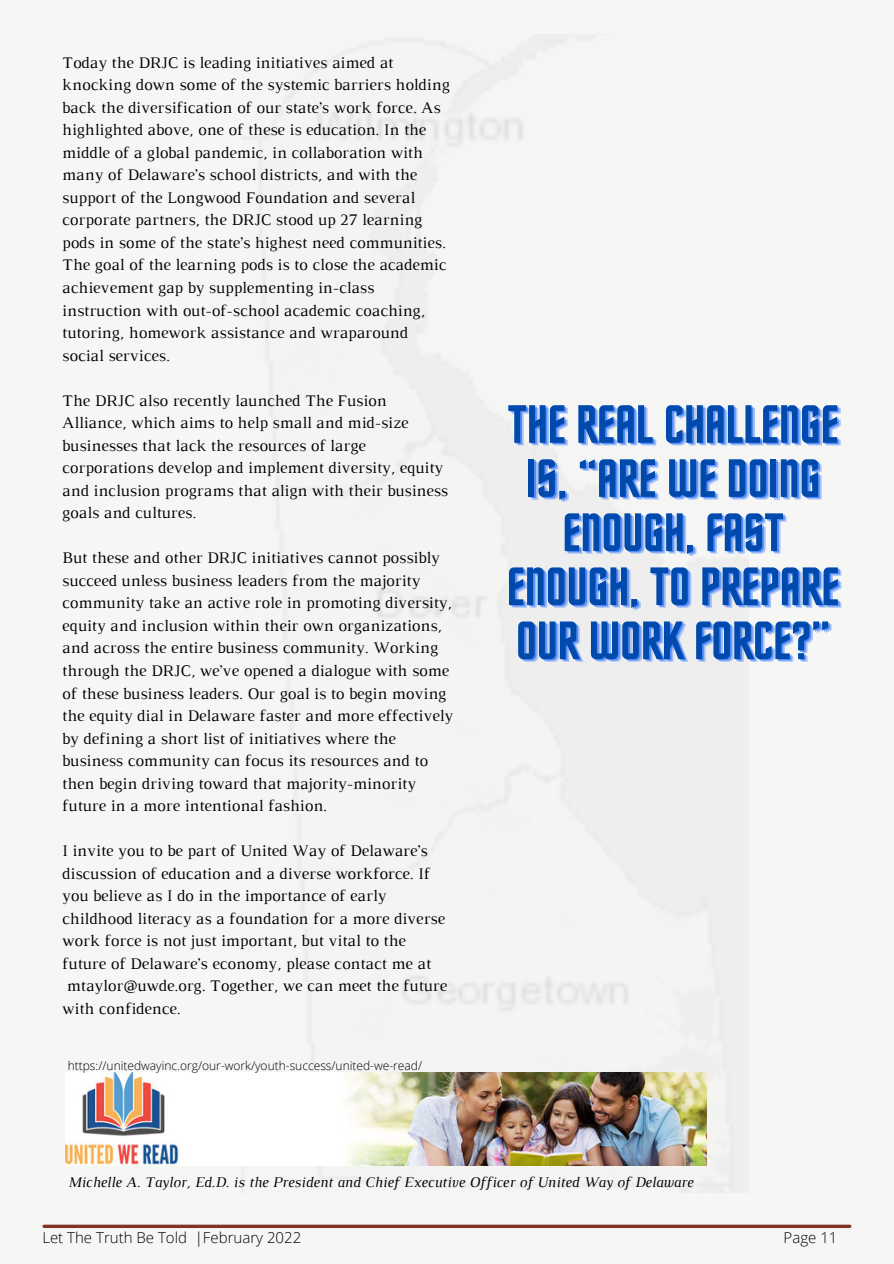
<style>
.page{position:relative;width:894px;height:1264px;background:#fff}
.page>*{position:absolute;margin:0;border:0;box-sizing:border-box;transform-origin:0 0}
.t1{font:54px/54px "Horta";color:#004aad;text-align:center}
.t2{font:16.5px/22.5px "Luthier";color:#000}
.t3{font:italic 15px "Luthier";color:#000}
.t4{font:300 15px "Open Sans";color:#000}
.t5{font:300 12px "Open Sans";color:#000}
</style>
<div class="page">
<div style="left:0;top:0;width:893px;height:1263px;background:#f6f6f4"></div>
<hr style="left:44px;top:1224px;width:805px;height:3px;background:#813423">
<img style="left:241px;top:38px;width:504px;height:1154px">
<img style="left:65px;top:1072px;width:641px;height:92px">
<p class="t2" style="left:62px;top:52px;width:389px">Today the DRJC is leading initiatives aimed at knocking down some of the systemic barriers holding back the diversification of our state’s work force. As highlighted above, one of these is education. In the middle of a global pandemic, in collaboration with many of Delaware’s school districts, and with the support of the Longwood Foundation and several corporate partners, the DRJC stood up 27 learning pods in some of the state’s highest need communities.<br>The goal of the learning pods is to close the academic achievement gap by supplementing in-class instruction with out-of-school academic coaching, tutoring, homework assistance and wraparound social services.</p>
<p class="t2" style="left:62px;top:390px;width:387px">The DRJC also recently launched The Fusion Alliance, which aims to help small and mid-size businesses that lack the resources of large corporations develop and implement diversity, equity and inclusion programs that align with their business goals and cultures.</p>
<p class="t2" style="left:62px;top:548px;width:392px">But these and other DRJC initiatives cannot possibly succeed unless business leaders from the majority community take an active role in promoting diversity, equity and inclusion within their own organizations, and across the entire business community. Working through the DRJC, we’ve opened a dialogue with some of these business leaders. Our goal is to begin moving the equity dial in Delaware faster and more effectively by defining a short list of initiatives where the business community can focus its resources and to then begin driving toward that majority-minority future in a more intentional fashion.</p>
<p class="t2" style="left:62px;top:840px;width:386px">I invite you to be part of United Way of Delaware’s discussion of education and a diverse workforce. If you believe as I do in the importance of early childhood literacy as a foundation for a more diverse work force is not just important, but vital to the future of Delaware’s economy, please contact me at mtaylor@uwde.org. Together, we can meet the future with confidence.</p>
<p class="t5" style="left:68px;top:1057px;width:356px">https://unitedwayinc.org/our-work/youth-success/united-we-read/</p>
<p class="t1" style="left:506px;top:402px;width:334px">THE REAL CHALLENGE<br>IS, “ARE WE DOING<br>ENOUGH, FAST<br>ENOUGH, TO PREPARE<br>OUR WORK FORCE?”</p>
<p class="t3" style="left:68px;top:1176px;width:626px">Michelle A. Taylor, Ed.D. is the President and Chief Executive Officer of United Way of Delaware</p>
<p class="t4" style="left:42px;top:1227px;width:260px">Let The Truth Be Told |February 2022</p>
<p class="t4" style="left:783px;top:1227px;width:55px">Page 11</p>
</div>
